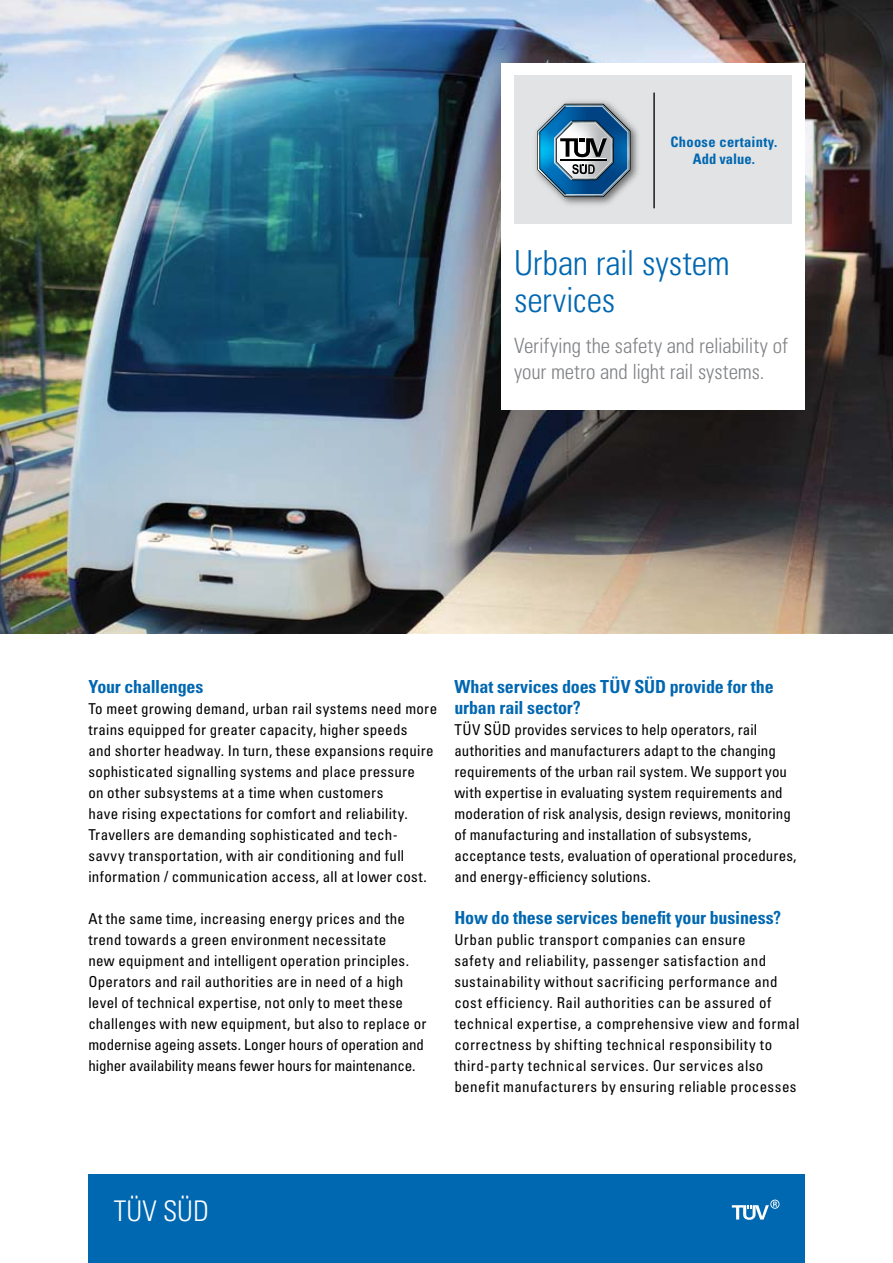
<style>
.page{position:relative;width:893px;height:1263px;background:#fff}
.page>*{position:absolute;margin:0;border:0;box-sizing:border-box;transform-origin:0 0}
.t1{font:34.5px/37.5px "Univers LTCYR 47 Light Cond";letter-spacing:-.005em;color:#0067b1}
.t2{font:28.5px "Univers LTCYR 47 Light Cond";color:#fff}
.t3{font:21px/25.5px "Univers LTCYR 47 Light Cond";letter-spacing:-.005em;color:#808285}
.t4{font:18px/21px "Univers LTCYR 67 Bold Cond";letter-spacing:-.01em;color:#0067b1}
.t5{font:condensed 15px/21px "Univers LTCYR 57";letter-spacing:.02em;color:#000}
.t6{font:700 condensed 14.55px/17.7px "Univers";letter-spacing:.02em;color:#0067b1;text-align:center}
</style>
<div class="page">
<div style="left:88px;top:1174px;width:717px;height:89px;background:#0067b1"></div>
<svg style="left:732px;top:1199px;width:47px;height:21px"></svg>
<img style="left:0;top:0;width:893px;height:633px">
<div style="left:501px;top:63px;width:304px;height:347px;background:#fff"></div>
<div style="left:514px;top:76px;width:278px;height:148px;background:#e2e3e4"></div>
<hr style="left:653px;top:93px;width:2px;height:115px;background:#000">
<svg style="left:537px;top:104px;width:93px;height:93px"></svg>
<p class="t6" style="left:671px;top:133px;width:108px">Choose certainty.<br>Add value.</p>
<h1 class="t1" style="left:514px;top:242px;width:217px">Urban rail system services</h1>
<h3 class="t3" style="left:514px;top:332px;width:275px">Verifying the safety and reliability of your metro and light rail systems.</h3>
<p class="t4" style="left:88px;top:676px;width:117px">Your challenges</p>
<p class="t5" style="left:88px;top:698px;width:350px">To meet growing demand, urban rail systems need more trains equipped for greater capacity, higher speeds<br>and shorter headway. In turn, these expansions require sophisticated signalling systems and place pressure<br>on other subsystems at a time when customers<br>have rising expectations for comfort and reliability.<br>Travellers are demanding sophisticated and tech&shy;savvy transportation, with air conditioning and full information / communication access, all at lower cost.</p>
<p class="t5" style="left:88px;top:908px;width:339px">At the same time, increasing energy prices and the trend towards a green environment necessitate<br>new equipment and intelligent operation principles.<br>Operators and rail authorities are in need of a high level of technical expertise, not only to meet these challenges with new equipment, but also to replace or modernise ageing assets. Longer hours of operation and higher availability means fewer hours for maintenance.</p>
<p class="t4" style="left:454px;top:676px;width:321px">What services does TÜV SÜD provide for the urban rail sector?</p>
<p class="t5" style="left:454px;top:719px;width:344px">TÜV SÜD provides services to help operators, rail authorities and manufacturers adapt to the changing requirements of the urban rail system. We support you with expertise in evaluating system requirements and moderation of risk analysis, design reviews, monitoring of manufacturing and installation of subsystems, acceptance tests, evaluation of operational procedures, and energy-efficiency solutions.</p>
<p class="t4" style="left:454px;top:907px;width:328px">How do these services benefit your business?</p>
<p class="t5" style="left:454px;top:929px;width:347px">Urban public transport companies can ensure<br>safety and reliability, passenger satisfaction and sustainability without sacrificing performance and cost efficiency. Rail authorities can be assured of technical expertise, a comprehensive view and formal correctness by shifting technical responsibility to third-party technical services. Our services also benefit manufacturers by ensuring reliable processes</p>
<h2 class="t2" style="left:114px;top:1191px;width:97px">TÜV SÜD</h2>
</div>
